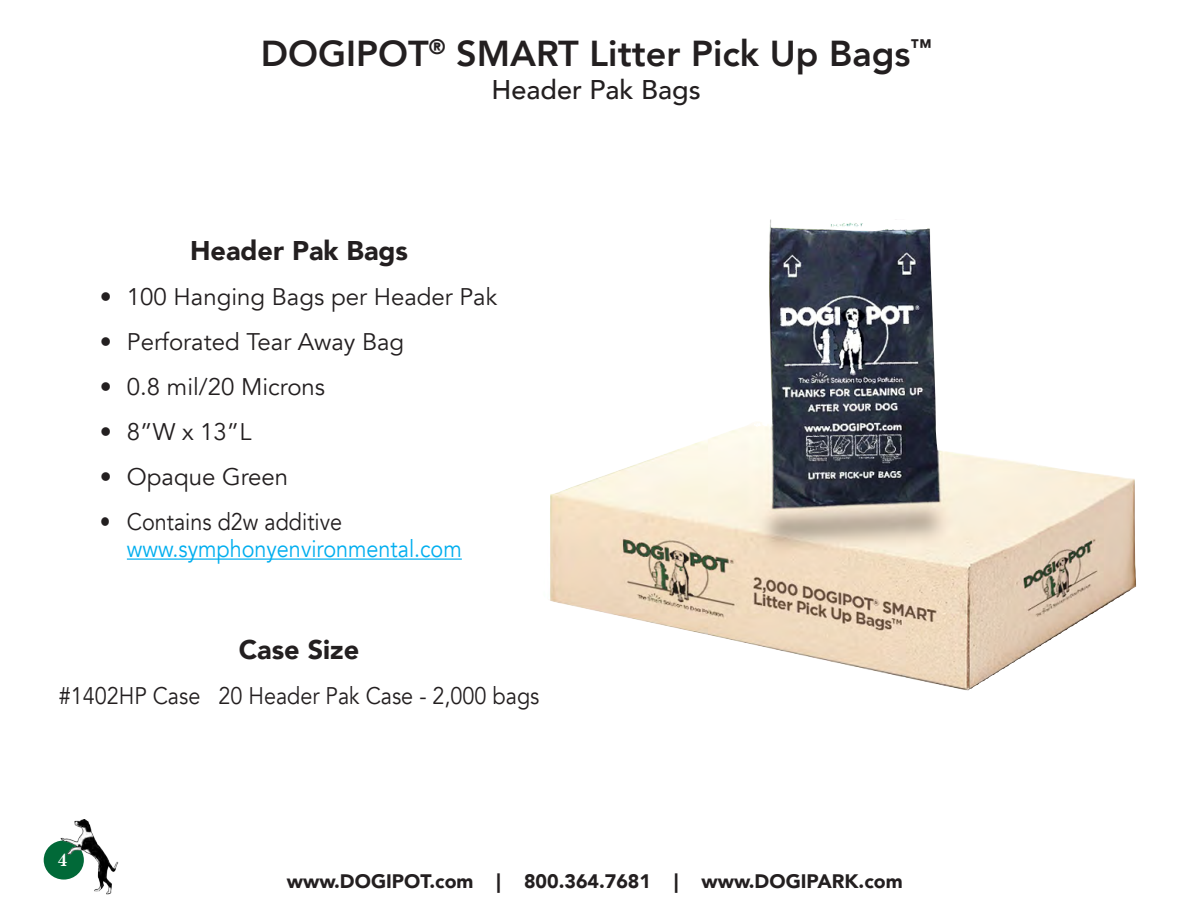
<style>
.page{position:relative;width:1190px;height:919px;background:#fff}
.page>*{position:absolute;margin:0;border:0;box-sizing:border-box;transform-origin:0 0}
.t1{font:800 36px "Avenir";color:#231f20}
.t2{font:900 27px "Avenir";color:#231f20}
.t3{font:500 27px "Avenir";color:#231f20}
.t4{font:24px "Avenir";color:#231f20}
.t5{font:24px "Avenir";color:#231f20;scale:.9 1}
.t6{font:24px "Avenir";color:#00aeef;scale:.9 1}
.t7{font:900 19.5px "Avenir";color:#231f20}
.t8{font:700 18px "Century Schoolbook";color:#fff}
</style>
<div class="page">
<div style="left:44px;top:840px;width:40px;height:39px;background:#016938;border-radius:50%"></div>
<img style="left:55px;top:819px;width:64px;height:75px">
<img style="left:550px;top:219px;width:586px;height:471px">
<hr style="left:127px;top:558px;width:335px;height:1px;background:#00aeef">
<h1 class="t1" style="left:261px;top:21px;width:672px">DOGIPOT<sup>®</sup> SMART Litter Pick Up Bags<sup>™</sup></h1>
<p class="t3" style="left:491px;top:66px;width:211px">Header Pak Bags</p>
<p class="t2" style="left:190px;top:227px;width:219px">Header Pak Bags</p>
<p class="t4" style="left:100px;top:282px;width:399px">• 100 Hanging Bags per Header Pak</p>
<p class="t4" style="left:100px;top:327px;width:306px">• Perforated Tear Away Bag</p>
<p class="t4" style="left:100px;top:372px;width:227px">• 0.8 mil/20 Microns</p>
<p class="t4" style="left:100px;top:417px;width:153px">• 8”W x 13”L</p>
<p class="t4" style="left:100px;top:462px;width:190px">• Opaque Green</p>
<p class="t5" style="left:100px;top:507px;width:271px">• Contains d2w additive</p>
<p class="t6" style="left:127px;top:534px;width:374px">www.symphonyenvironmental.com</p>
<p class="t2" style="left:239px;top:626px;width:122px">Case Size</p>
<p class="t5" style="left:59px;top:681px;width:536px">#1402HP Case 20 Header Pak Case - 2,000 bags</p>
<p class="t8" style="left:58px;top:848px;width:12px">4</p>
<p class="t7" style="left:287px;top:864px;width:617px">www.DOGIPOT.com | 800.364.7681 | www.DOGIPARK.com</p>
</div>
